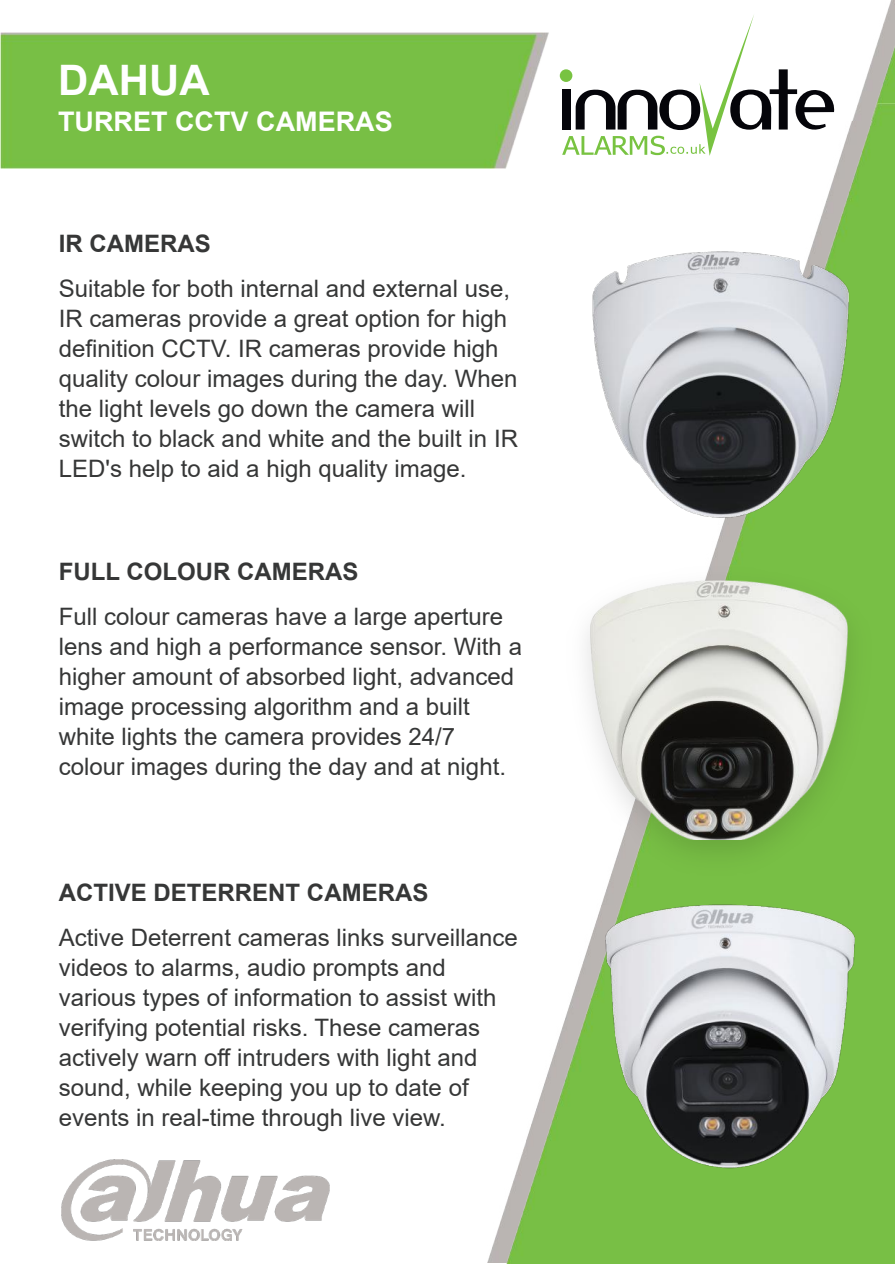
<style>
.page{position:relative;width:895px;height:1265px;background:#fff}
.page>*{position:absolute;margin:0;border:0;box-sizing:border-box;transform-origin:0 0}
.t1{font:700 42px "Arial";color:#fff}
.t2{font:700 27px "Arial";color:#fff}
.t3{font:24px/30px "Arial";color:#363737}
.t4{font:700 24px "Arial";color:#363737}
</style>
<div class="page">
<div style="left:0;top:32px;width:467px;height:136px;background:#78bf45"></div>
<img style="left:467px;top:0;width:428px;height:103px">
<img style="left:420px;top:103px;width:475px;height:1160px">
<img style="left:566px;top:622px;width:305px;height:208px">
<img style="left:591px;top:622px;width:258px;height:208px">
<img style="left:482px;top:147px;width:413px;height:475px">
<img style="left:61px;top:1159px;width:268px;height:80px">
<img style="left:524px;top:830px;width:371px;height:411px">
<h1 class="t1" style="left:58px;top:64px;width:153px">DAHUA</h1>
<p class="t2" style="left:58px;top:111px;width:336px">TURRET CCTV CAMERAS</p>
<p class="t4" style="left:59px;top:234px;width:154px">IR CAMERAS</p>
<p class="t3" style="left:59px;top:275px;width:460px">Suitable for both internal and external use, IR cameras provide a great option for high definition CCTV. IR cameras provide high quality colour images during the day. When the light levels go down the camera will switch to black and white and the built in IR LED's help to aid a high quality image.</p>
<p class="t4" style="left:59px;top:562px;width:301px">FULL COLOUR CAMERAS</p>
<p class="t3" style="left:59px;top:604px;width:464px">Full colour cameras have a large aperture lens and high a performance sensor. With a higher amount of absorbed light, advanced image processing algorithm and a built white lights the camera provides 24/7 colour images during the day and at night.</p>
<p class="t4" style="left:59px;top:883px;width:371px">ACTIVE DETERRENT CAMERAS</p>
<p class="t3" style="left:59px;top:924px;width:460px">Active Deterrent cameras links surveillance videos to alarms, audio prompts and various types of information to assist with verifying potential risks. These cameras actively warn off intruders with light and sound, while keeping you up to date of events in real-time through live view.</p>
</div>
